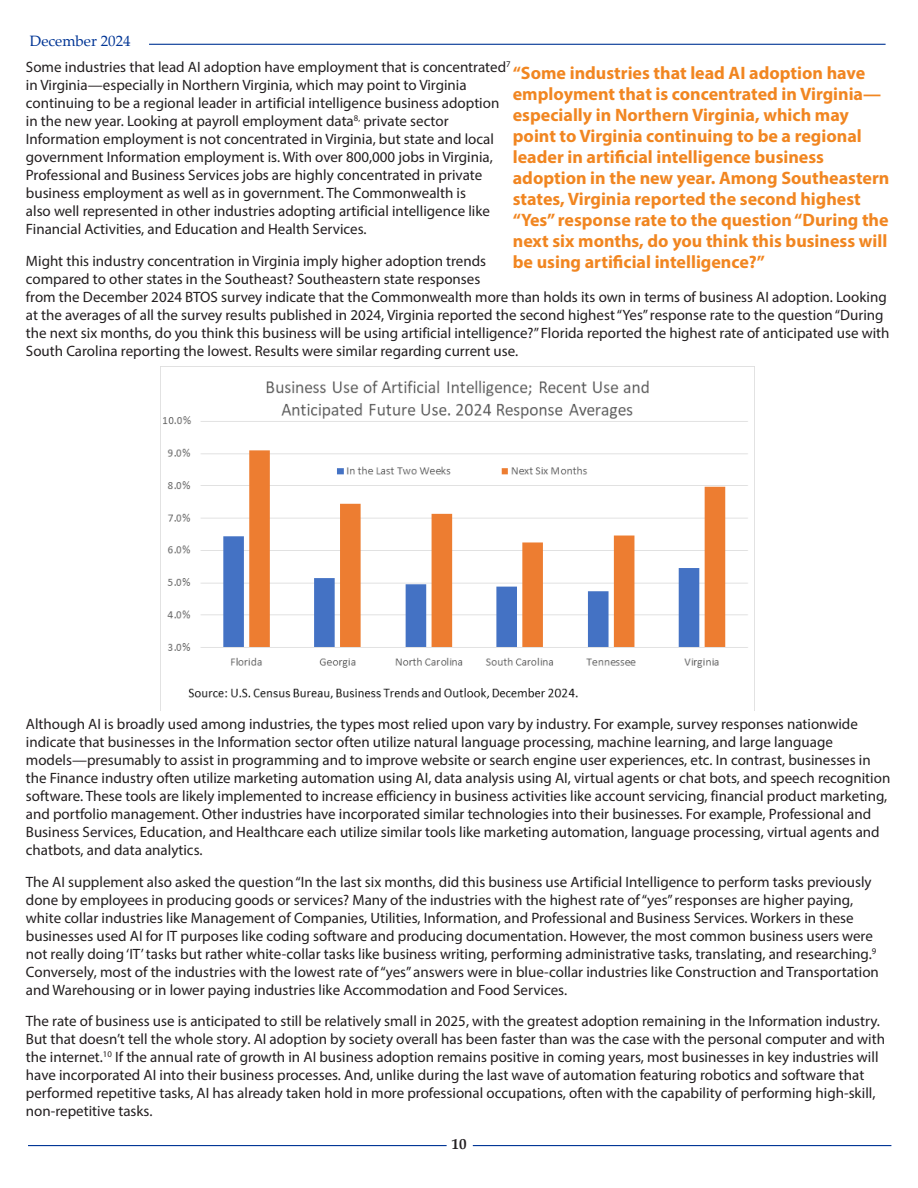
<style>
.page{position:relative;width:918px;height:1188px;background:#fff}
.page>*{position:absolute;margin:0;border:0;box-sizing:border-box;transform-origin:0 0}
.sub_header{font:700 18px/21px "Myriad Pro";color:#f18621}
.Text{font:15px/18px "Myriad Pro";color:#231f20}
.t1{font:15px "Palatino Linotype";color:#003595}
.t2{font:700 15px "Palatino Linotype";color:#231f20}
</style>
<div class="page">
<hr style="left:149px;top:44px;width:737px;height:1px;background:#003595">
<hr style="left:473px;top:1145px;width:418px;height:1px;background:#003595">
<hr style="left:28px;top:1145px;width:419px;height:1px;background:#003595">
<img style="left:161px;top:366px;width:594px;height:345px">
<p class="t1" style="left:30px;top:30px;width:103px">December 2024</p>
<p class="Text" style="left:26px;top:58px;width:486px">Some industries that lead AI adoption have employment that is concentrated<sup>7 </sup>in Virginia—especially in Northern Virginia, which may point to Virginia continuing to be a regional leader in artificial intelligence business adoption in the new year. Looking at payroll employment data<sup>8,</sup> private sector Information employment is not concentrated in Virginia, but state and local government Information employment is. With over 800,000 jobs in Virginia, Professional and Business Services jobs are highly concentrated in private business employment as well as in government. The Commonwealth is<br>also well represented in other industries adopting artificial intelligence like Financial Activities, and Education and Health Services.</p>
<p class="Text" style="left:26px;top:251px;width:865px">Might this industry concentration in Virginia imply higher adoption trends<br>compared to other states in the Southeast? Southeastern state responses<br>from the December 2024 BTOS survey indicate that the Commonwealth more than holds its own in terms of business AI adoption. Looking at the averages of all the survey results published in 2024, Virginia reported the second highest “Yes” response rate to the question “During the next six months, do you think this business will be using artificial intelligence?” Florida reported the highest rate of anticipated use with South Carolina reporting the lowest. Results were similar regarding current use.</p>
<p class="sub_header" style="left:513px;top:62px;width:378px">“Some industries that lead AI adoption have employment that is concentrated in Virginia— especially in Northern Virginia, which may point to Virginia continuing to be a regional leader in artificial intelligence business adoption in the new year. Among Southeastern states, Virginia reported the second highest “Yes” response rate to the question “During the next six months, do you think this business will be using artificial intelligence?”</p>
<p class="Text" style="left:26px;top:715px;width:866px">Although AI is broadly used among industries, the types most relied upon vary by industry. For example, survey responses nationwide indicate that businesses in the Information sector often utilize natural language processing, machine learning, and large language models—presumably to assist in programming and to improve website or search engine user experiences, etc. In contrast, businesses in the Finance industry often utilize marketing automation using AI, data analysis using AI, virtual agents or chat bots, and speech recognition software. These tools are likely implemented to increase efficiency in business activities like account servicing, financial product marketing, and portfolio management. Other industries have incorporated similar technologies into their businesses. For example, Professional and Business Services, Education, and Healthcare each utilize similar tools like marketing automation, language processing, virtual agents and chatbots, and data analytics.</p>
<p class="Text" style="left:26px;top:872px;width:855px">The AI supplement also asked the question “In the last six months, did this business use Artificial Intelligence to perform tasks previously done by employees in producing goods or services? Many of the industries with the highest rate of “yes” responses are higher paying, white collar industries like Management of Companies, Utilities, Information, and Professional and Business Services. Workers in these businesses used AI for IT purposes like coding software and producing documentation. However, the most common business users were not really doing ‘IT’ tasks but rather white-collar tasks like business writing, performing administrative tasks, translating, and researching.<sup>9<br></sup>Conversely, most of the industries with the lowest rate of “yes” answers were in blue-collar industries like Construction and Transportation and Warehousing or in lower paying industries like Accommodation and Food Services.</p>
<p class="Text" style="left:26px;top:1012px;width:861px">The rate of business use is anticipated to still be relatively small in 2025, with the greatest adoption remaining in the Information industry.<br>But that doesn’t tell the whole story. AI adoption by society overall has been faster than was the case with the personal computer and with the internet.<sup>10</sup> If the annual rate of growth in AI business adoption remains positive in coming years, most businesses in key industries will have incorporated AI into their business processes. And, unlike during the last wave of automation featuring robotics and software that performed repetitive tasks, AI has already taken hold in more professional occupations, often with the capability of performing high-skill, non-repetitive tasks.</p>
<p class="t2" style="left:452px;top:1134px;width:16px">10</p>
</div>
